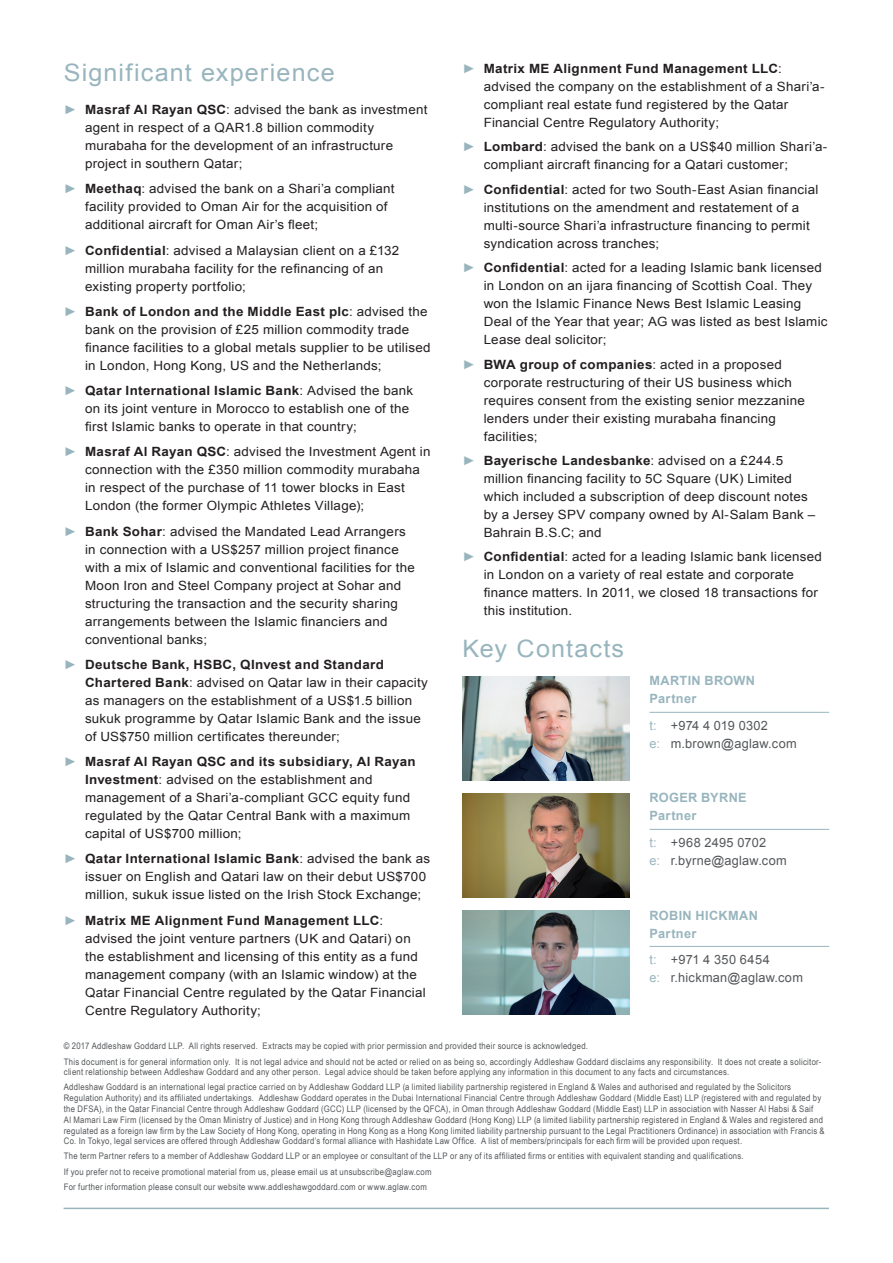
<style>
.page{position:relative;width:893px;height:1263px;background:#fff}
.page>*{position:absolute;margin:0;border:0;box-sizing:border-box;transform-origin:0 0}
.Heading_2{font:24px "Arial";letter-spacing:.045em;color:#98b5be;scale:1.05 1}
.t1{font:12.75px/18px "Arial";letter-spacing:.02em;color:#231f20;scale:1.05 1}
.Contact_details{font:12.75px "Arial";letter-spacing:.02em;color:#54575a}
.Contact_name{font:700 12.75px "Arial";letter-spacing:.025em;color:#98b5be}
.Role{font:700 12.75px "Arial";letter-spacing:.025em;color:#98b5be}
.Disclaimer_body{font:9px/10.8px "Arial Narrow";letter-spacing:.03em;color:#54575a;scale:1.05 1}
.s1{color:#98b5be}
.s2{font-weight:700}
</style>
<div class="page">
<hr style="left:64px;top:1208px;width:765px;height:1px;background:#98b5be">
<hr style="left:649px;top:829px;width:180px;height:1px;background:#98b5be">
<img style="left:462px;top:793px;width:168px;height:105px">
<hr style="left:649px;top:712px;width:180px;height:1px;background:#98b5be">
<img style="left:462px;top:676px;width:168px;height:105px">
<hr style="left:649px;top:946px;width:180px;height:1px;background:#98b5be">
<img style="left:462px;top:910px;width:168px;height:105px">
<p class="Heading_2" style="left:64px;top:57px;width:260px">Significant experience</p>
<p class="t1" style="left:85px;top:101px;width:328px;text-indent:-21px"><span class="s1">►</span> <span class="s2">Masraf Al Rayan QSC</span>: advised the bank as investment agent in respect of a QAR1.8 billion commodity murabaha for the development of an infrastructure project in southern Qatar;</p>
<p class="t1" style="left:85px;top:180px;width:296px;text-indent:-21px"><span class="s1">►</span> <span class="s2">Meethaq</span>: advised the bank on a Shari’a compliant facility provided to Oman Air for the acquisition of additional aircraft for Oman Air’s fleet;</p>
<p class="t1" style="left:85px;top:241px;width:301px;text-indent:-21px"><span class="s1">►</span> <span class="s2">Confidential</span>: advised a Malaysian client on a £132 million murabaha facility for the refinancing of an existing property portfolio;</p>
<p class="t1" style="left:85px;top:302px;width:331px;text-indent:-21px"><span class="s1">►</span> <span class="s2">Bank of London and the Middle East plc</span>: advised the bank on the provision of £25 million commodity trade finance facilities to a global metals supplier to be utilised in London, Hong Kong, US and the Netherlands;</p>
<p class="t1" style="left:85px;top:382px;width:314px;text-indent:-21px"><span class="s1">►</span> <span class="s2">Qatar International Islamic Bank</span>: Advised the bank on its joint venture in Morocco to establish one of the first Islamic banks to operate in that country;</p>
<p class="t1" style="left:85px;top:443px;width:331px;text-indent:-21px"><span class="s1">►</span> <span class="s2">Masraf Al Rayan QSC</span>: advised the Investment Agent in connection with the £350 million commodity murabaha in respect of the purchase of 11 tower blocks in East London (the former Olympic Athletes Village);</p>
<p class="t1" style="left:85px;top:522px;width:316px;text-indent:-21px"><span class="s1">►</span> <span class="s2">Bank Sohar</span>: advised the Mandated Lead Arrangers in connection with a US$257 million project finance with a mix of Islamic and conventional facilities for the Moon Iron and Steel Company project at Sohar and structuring the transaction and the security sharing arrangements between the Islamic financiers and conventional banks;</p>
<p class="t1" style="left:85px;top:655px;width:328px;text-indent:-21px"><span class="s1">►</span> <span class="s2">Deutsche Bank, HSBC, QInvest and Standard Chartered Bank</span>: advised on Qatar law in their capacity as managers on the establishment of a US$1.5 billion sukuk programme by Qatar Islamic Bank and the issue of US$750 million certificates thereunder;</p>
<p class="t1" style="left:85px;top:753px;width:316px;text-indent:-21px"><span class="s1">►</span> <span class="s2">Masraf Al Rayan QSC and its subsidiary, Al Rayan Investment</span>: advised on the establishment and management of a Shari’a-compliant GCC equity fund regulated by the Qatar Central Bank with a maximum capital of US$700 million;</p>
<p class="t1" style="left:85px;top:850px;width:330px;text-indent:-21px"><span class="s1">►</span> <span class="s2">Qatar International Islamic Bank</span>: advised the bank as issuer on English and Qatari law on their debut US$700 million, sukuk issue listed on the Irish Stock Exchange;</p>
<p class="t1" style="left:85px;top:911px;width:326px;text-indent:-21px"><span class="s1">►</span> <span class="s2">Matrix ME Alignment Fund Management LLC</span>: advised the joint venture partners (UK and Qatari) on the establishment and licensing of this entity as a fund management company (with an Islamic window) at the Qatar Financial Centre regulated by the Qatar Financial Centre Regulatory Authority;</p>
<p class="t1" style="left:484px;top:60px;width:326px;text-indent:-21px"><span class="s1">►</span> <span class="s2">Matrix ME Alignment Fund Management LLC</span>: advised the company on the establishment of a Shari’a&shy;compliant real estate fund registered by the Qatar Financial Centre Regulatory Authority;</p>
<p class="t1" style="left:484px;top:138px;width:329px;text-indent:-21px"><span class="s1">►</span> <span class="s2">Lombard</span>: advised the bank on a US$40 million Shari’a&shy;compliant aircraft financing for a Qatari customer;</p>
<p class="t1" style="left:484px;top:180px;width:320px;text-indent:-21px"><span class="s1">►</span> <span class="s2">Confidential</span>: acted for two South-East Asian financial institutions on the amendment and restatement of a multi-source Shari’a infrastructure financing to permit syndication across tranches;</p>
<p class="t1" style="left:484px;top:259px;width:329px;text-indent:-21px"><span class="s1">►</span> <span class="s2">Confidential</span>: acted for a leading Islamic bank licensed in London on an ijara financing of Scottish Coal. They won the Islamic Finance News Best Islamic Leasing Deal of the Year that year; AG was listed as best Islamic Lease deal solicitor;</p>
<p class="t1" style="left:484px;top:355px;width:307px;text-indent:-21px"><span class="s1">►</span> <span class="s2">BWA group of companies</span>: acted in a proposed corporate restructuring of their US business which requires consent from the existing senior mezzanine lenders under their existing murabaha financing facilities;</p>
<p class="t1" style="left:484px;top:452px;width:317px;text-indent:-21px"><span class="s1">►</span> <span class="s2">Bayerische Landesbanke</span>: advised on a £244.5 million financing facility to 5C Square (UK) Limited which included a subscription of deep discount notes by a Jersey SPV company owned by Al-Salam Bank – Bahrain B.S.C; and</p>
<p class="t1" style="left:484px;top:548px;width:324px;text-indent:-21px"><span class="s1">►</span> <span class="s2">Confidential</span>: acted for a leading Islamic bank licensed in London on a variety of real estate and corporate finance matters. In 2011, we closed 18 transactions for this institution.</p>
<p class="Heading_2" style="left:462px;top:632px;width:156px">Key Contacts</p>
<p class="Contact_name" style="left:649px;top:672px;width:107px">MARTIN BROWN</p>
<p class="Role" style="left:649px;top:690px;width:48px">Partner</p>
<p class="Contact_details" style="left:649px;top:717px;width:120px"><span class="s1">t:</span> +974 4 019 0302</p>
<p class="Contact_details" style="left:649px;top:735px;width:149px"><span class="s1">e:</span> m.brown@aglaw.com</p>
<p class="Contact_name" style="left:649px;top:789px;width:99px">ROGER BYRNE</p>
<p class="Role" style="left:649px;top:807px;width:48px">Partner</p>
<p class="Contact_details" style="left:649px;top:834px;width:118px"><span class="s1">t:</span> +968 2495 0702</p>
<p class="Contact_details" style="left:649px;top:852px;width:139px"><span class="s1">e:</span> r.byrne@aglaw.com</p>
<p class="Contact_name" style="left:649px;top:906px;width:110px">ROBIN HICKMAN</p>
<p class="Role" style="left:649px;top:924px;width:48px">Partner</p>
<p class="Contact_details" style="left:649px;top:951px;width:122px"><span class="s1">t:</span> +971 4 350 6454</p>
<p class="Contact_details" style="left:649px;top:969px;width:155px"><span class="s1">e:</span> r.hickman@aglaw.com</p>
<p class="Disclaimer_body" style="left:64px;top:1040px;width:501px">© 2017 Addleshaw Goddard LLP. All rights reserved. Extracts may be copied with prior permission and provided their source is acknowledged.</p>
<p class="Disclaimer_body" style="left:64px;top:1055px;width:723px">This document is for general information only. It is not legal advice and should not be acted or relied on as being so, accordingly Addleshaw Goddard disclaims any responsibility. It does not create a solicitor&shy;client relationship between Addleshaw Goddard and any other person. Legal advice should be taken before applying any information in this document to any facts and circumstances.</p>
<p class="Disclaimer_body" style="left:64px;top:1081px;width:726px">Addleshaw Goddard is an international legal practice carried on by Addleshaw Goddard LLP (a limited liability partnership registered in England &amp; Wales and authorised and regulated by the Solicitors Regulation Authority) and its affiliated undertakings. Addleshaw Goddard operates in the Dubai International Financial Centre through Addleshaw Goddard (Middle East) LLP (registered with and regulated by the DFSA), in the Qatar Financial Centre through Addleshaw Goddard (GCC) LLP (licensed by the QFCA), in Oman through Addleshaw Goddard (Middle East) LLP in association with Nasser Al Habsi &amp; Saif<br>Al Mamari Law Firm (licensed by the Oman Ministry of Justice) and in Hong Kong through Addleshaw Goddard (Hong Kong) LLP (a limited liability partnership registered in England &amp; Wales and registered and regulated as a foreign law firm by the Law Society of Hong Kong, operating in Hong Kong as a Hong Kong limited liability partnership pursuant to the Legal Practitioners Ordinance) in association with Francis &amp; Co. In Tokyo, legal services are offered through Addleshaw Goddard’s formal alliance with Hashidate Law Office. A list of members/principals for each firm will be provided upon request.</p>
<p class="Disclaimer_body" style="left:64px;top:1150px;width:649px">The term Partner refers to a member of Addleshaw Goddard LLP or an employee or consultant of the LLP or any of its affiliated firms or entities with equivalent standing and qualifications.</p>
<p class="Disclaimer_body" style="left:64px;top:1165px;width:352px">If you prefer not to receive promotional material from us, please email us at unsubscribe@aglaw.com</p>
<p class="Disclaimer_body" style="left:64px;top:1181px;width:347px">For further information please consult our website www.addleshawgoddard.com or www.aglaw.com</p>
</div>
